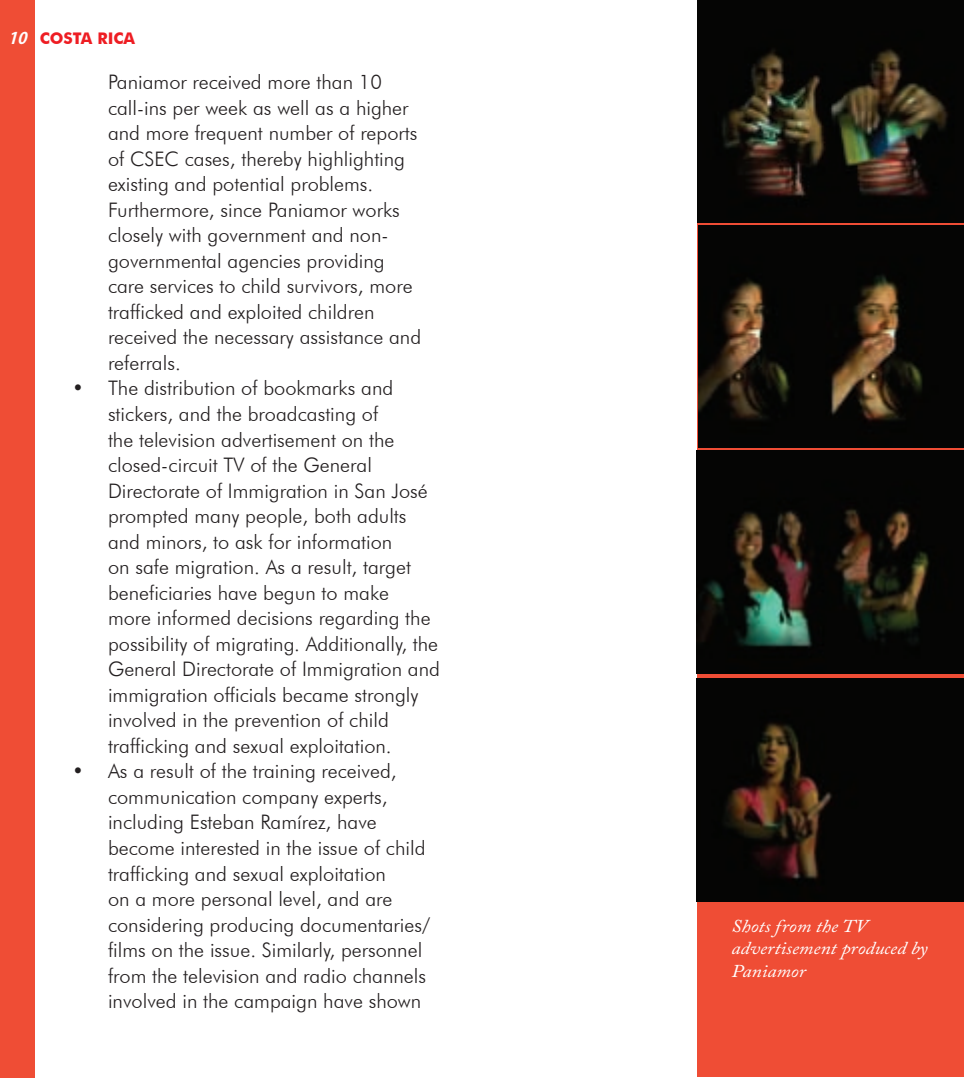
<style>
.page{position:relative;width:964px;height:1078px;background:#fff}
.page>*{position:absolute;margin:0;border:0;box-sizing:border-box;transform-origin:0 0}
.t1{font:300 20px/25.6px "Futura BT";color:#231f20}
.t2{font:italic 18px/22.6px "Adobe Caslon Pro";color:#fff;scale:1.1 1}
.t3{font:700 16px "Futura BT";color:#ee1d23}
.s1{font-family:"Koz Go Pro";font-style:italic;color:#fff}
</style>
<div class="page">
<div style="left:0;top:0;width:34px;height:1077px;background:#ef4d35"></div>
<div style="left:697px;top:1px;width:267px;height:1075px;background:#ef4d35"></div>
<img style="left:697px;top:0;width:266px;height:222px">
<img style="left:698px;top:225px;width:265px;height:222px">
<img style="left:697px;top:450px;width:266px;height:223px">
<img style="left:696px;top:678px;width:268px;height:223px">
<p class="t3" style="left:8px;top:28px;width:129px"><span class="s1">10</span> COSTA RICA</p>
<p class="t1" style="left:108px;top:69px;width:315px">Paniamor received more than 10 call-ins per week as well as a higher and more frequent number of reports of CSEC cases, thereby highlighting existing and potential problems.<br>Furthermore, since Paniamor works closely with government and non&shy;governmental agencies providing care services to child survivors, more trafficked and exploited children received the necessary assistance and referrals.</p>
<p class="t1" style="left:108px;top:375px;width:333px;text-indent:-36px">• The distribution of bookmarks and stickers, and the broadcasting of<br>the television advertisement on the closed-circuit TV of the General Directorate of Immigration in San José prompted many people, both adults and minors, to ask for information<br>on safe migration. As a result, target beneficiaries have begun to make<br>more informed decisions regarding the possibility of migrating. Additionally, the General Directorate of Immigration and immigration officials became strongly involved in the prevention of child trafficking and sexual exploitation.</p>
<p class="t1" style="left:108px;top:758px;width:324px;text-indent:-36px">• As a result of the training received, communication company experts, including Esteban Ramírez, have become interested in the issue of child trafficking and sexual exploitation<br>on a more personal level, and are considering producing documentaries/ films on the issue. Similarly, personnel from the television and radio channels involved in the campaign have shown</p>
<p class="t2" style="left:731px;top:913px;width:180px">Shots from the TV advertisement produced by<br>Paniamor</p>
</div>
